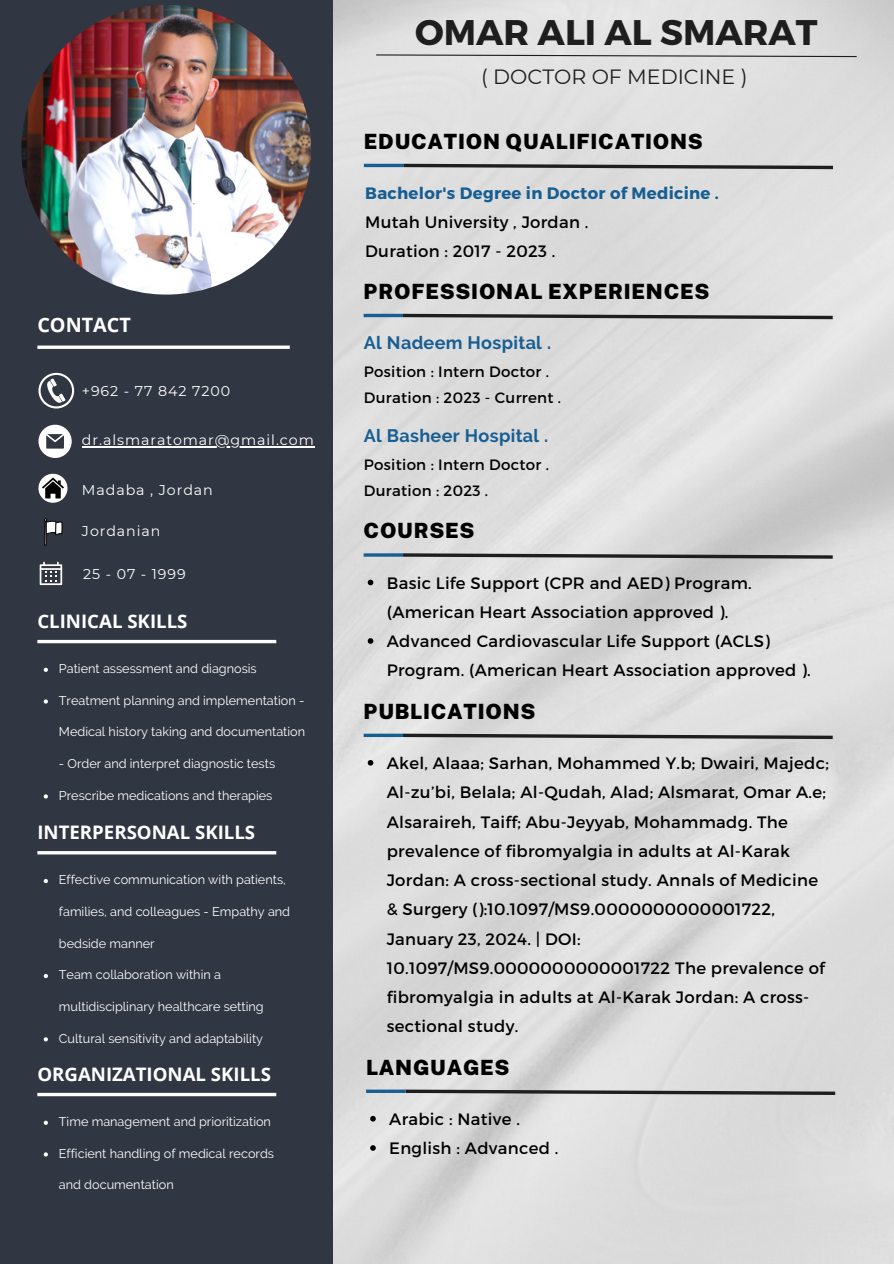
<style>
.page{position:relative;width:894px;height:1264px;background:#fff}
.page>*{position:absolute;margin:0;border:0;box-sizing:border-box;transform-origin:0 0}
.t1{font:700 35.55px "Montserrat";color:#1f1e1e}
.t2{font:900 21px "Public Sans";letter-spacing:.035em;color:#000}
.t3{font:20.55px "Montserrat";color:#1f1e1e}
.t4{font:700 19.8px "Open Sans";color:#fff}
.t5{font:700 18.6px "Open Sans";color:#fff}
.t6{font:700 18px "Raleway";letter-spacing:.02em;color:#175e92}
.t7{font:16.5px/29.2px "Montserrat";letter-spacing:.02em;color:#000}
.t8{font:700 16.5px "Montserrat";letter-spacing:.02em;color:#175e92}
.t9{font:15px/25.8px "Montserrat";letter-spacing:.02em;color:#000}
.t10{font:14.25px "Montserrat";letter-spacing:.065em;color:#fff}
.t11{font:12.6px "Raleway";color:#fff}
</style>
<div class="page">
<img style="left:333px;top:0;width:560px;height:1263px">
<div style="left:0;top:0;width:333px;height:1263px;background:#303642"></div>
<svg style="left:37px;top:345px;width:253px;height:4px"></svg>
<svg style="left:400px;top:162px;width:436px;height:9px;background:#969696"></svg>
<hr style="left:364px;top:164px;width:39px;height:3px;background:#175e92">
<svg style="left:38px;top:373px;width:36px;height:35px"></svg>
<svg style="left:38px;top:425px;width:34px;height:33px"></svg>
<svg style="left:38px;top:474px;width:29px;height:29px"></svg>
<svg style="left:42px;top:477px;width:22px;height:21px"></svg>
<svg style="left:44px;top:518px;width:18px;height:27px"></svg>
<hr style="left:37px;top:640px;width:239px;height:3px;background:#fff">
<svg style="left:399px;top:312px;width:436px;height:9px;background:#969595"></svg>
<hr style="left:363px;top:314px;width:40px;height:3px;background:#175e92">
<svg style="left:40px;top:561px;width:22px;height:24px"></svg>
<svg style="left:399px;top:551px;width:436px;height:9px;background:#939393"></svg>
<hr style="left:363px;top:553px;width:40px;height:3px;background:#175e92">
<img style="left:21px;top:5px;width:290px;height:289px;border-radius:50%">
<svg style="left:375px;top:54px;width:482px;height:4px;background:#aaa"></svg>
<svg style="left:44px;top:667px;width:4px;height:5px"></svg>
<svg style="left:44px;top:699px;width:4px;height:4px"></svg>
<svg style="left:44px;top:794px;width:4px;height:4px"></svg>
<hr style="left:82px;top:446px;width:233px;height:1px;background:#fff">
<svg style="left:367px;top:579px;width:6px;height:6px"></svg>
<svg style="left:367px;top:638px;width:6px;height:6px"></svg>
<svg style="left:399px;top:732px;width:436px;height:8px;background:#8d8d8d"></svg>
<svg style="left:363px;top:733px;width:40px;height:4px"></svg>
<svg style="left:367px;top:760px;width:6px;height:5px"></svg>
<hr style="left:37px;top:851px;width:239px;height:3px;background:#fff">
<svg style="left:44px;top:879px;width:4px;height:4px"></svg>
<svg style="left:44px;top:974px;width:4px;height:4px"></svg>
<svg style="left:44px;top:1037px;width:4px;height:4px"></svg>
<svg style="left:37px;top:1092px;width:239px;height:4px"></svg>
<svg style="left:44px;top:1120px;width:4px;height:4px"></svg>
<svg style="left:44px;top:1152px;width:4px;height:4px"></svg>
<svg style="left:402px;top:1087px;width:436px;height:9px;background:#959595"></svg>
<hr style="left:366px;top:1089px;width:39px;height:3px;background:#175e92">
<svg style="left:370px;top:1115px;width:5px;height:6px"></svg>
<svg style="left:370px;top:1145px;width:5px;height:5px"></svg>
<h6 class="t4" style="left:37px;top:311px;width:95px">CONTACT</h6>
<p class="t10" style="left:82px;top:382px;width:149px">+962 - 77 842 7200</p>
<h4 class="t10" style="left:82px;top:431px;width:233px">dr.alsmaratomar@gmail.com</h4>
<h6 class="t10" style="left:82px;top:481px;width:132px">Madaba , Jordan</h6>
<p class="t10" style="left:82px;top:522px;width:80px">Jordanian</p>
<h4 class="t10" style="left:83px;top:565px;width:104px">25 - 07 - 1999</h4>
<h6 class="t5" style="left:37px;top:608px;width:151px">CLINICAL SKILLS</h6>
<p class="t11" style="left:59px;top:661px;width:199px">Patient assessment and diagnosis</p>
<h6 class="t11" style="left:59px;top:692px;width:247px">Treatment planning and implementation -</h6>
<h6 class="t11" style="left:59px;top:724px;width:248px">Medical history taking and documentation</h6>
<h6 class="t11" style="left:59px;top:756px;width:218px">- Order and interpret diagnostic tests</h6>
<p class="t11" style="left:59px;top:787px;width:215px">Prescribe medications and therapies</p>
<h2 class="t5" style="left:37px;top:819px;width:219px">INTERPERSONAL SKILLS</h2>
<p class="t11" style="left:59px;top:872px;width:228px">Effective communication with patients,</p>
<p class="t11" style="left:59px;top:904px;width:233px">families, and colleagues - Empathy and</p>
<p class="t11" style="left:59px;top:935px;width:97px">bedside manner</p>
<h5 class="t11" style="left:59px;top:967px;width:163px">Team collaboration within a</h5>
<h5 class="t11" style="left:59px;top:999px;width:206px">multidisciplinary healthcare setting</h5>
<p class="t11" style="left:59px;top:1030px;width:206px">Cultural sensitivity and adaptability</p>
<h2 class="t5" style="left:37px;top:1061px;width:235px">ORGANIZATIONAL SKILLS</h2>
<h5 class="t11" style="left:59px;top:1114px;width:213px">Time management and prioritization</h5>
<h5 class="t11" style="left:59px;top:1145px;width:216px">Efficient handling of medical records</h5>
<h5 class="t11" style="left:59px;top:1177px;width:116px">and documentation</h5>
<p class="t1" style="left:415px;top:9px;width:404px">OMAR ALI AL SMARAT</p>
<p class="t3" style="left:481px;top:64px;width:268px">( DOCTOR OF MEDICINE )</p>
<p class="t2" style="left:364px;top:129px;width:340px">EDUCATION QUALIFICATIONS</p>
<p class="t8" style="left:365px;top:182px;width:355px">Bachelor's Degree in Doctor of Medicine .</p>
<p class="t7" style="left:365px;top:206px;width:225px">Mutah University , Jordan .</p>
<p class="t7" style="left:365px;top:236px;width:192px">Duration : 2017 - 2023 .</p>
<h2 class="t2" style="left:363px;top:279px;width:347px">PROFESSIONAL EXPERIENCES</h2>
<h4 class="t6" style="left:364px;top:332px;width:189px">Al Nadeem Hospital .</h4>
<h4 class="t9" style="left:364px;top:358px;width:199px">Position : Intern Doctor .<br>Duration : 2023 - Current .</h4>
<h6 class="t6" style="left:364px;top:425px;width:186px">Al Basheer Hospital .</h6>
<h6 class="t9" style="left:364px;top:451px;width:187px">Position : Intern Doctor .<br>Duration : 2023 .</h6>
<p class="t2" style="left:363px;top:518px;width:112px">COURSES</p>
<p class="t7" style="left:386px;top:567px;width:366px">Basic Life Support (CPR and AED) Program. (American Heart Association approved ).</p>
<p class="t7" style="left:386px;top:626px;width:425px">Advanced Cardiovascular Life Support (ACLS)<br>Program. (American Heart Association approved ).</p>
<h1 class="t2" style="left:363px;top:698px;width:173px">PUBLICATIONS</h1>
<h3 class="t7" style="left:386px;top:747px;width:443px">Akel, Alaaa; Sarhan, Mohammed Y.b; Dwairi, Majedc; Al-zu’bi, Belala; Al-Qudah, Alad; Alsmarat, Omar A.e; Alsaraireh, Taiff; Abu-Jeyyab, Mohammadg. The prevalence of fibromyalgia in adults at Al-Karak Jordan: A cross-sectional study. Annals of Medicine &amp; Surgery ():10.1097/MS9.0000000000001722, January 23, 2024. | DOI:<br>10.1097/MS9.0000000000001722 The prevalence of fibromyalgia in adults at Al-Karak Jordan: A cross&shy;sectional study.</h3>
<h2 class="t2" style="left:366px;top:1054px;width:145px">LANGUAGES</h2>
<p class="t7" style="left:389px;top:1103px;width:132px">Arabic : Native .</p>
<p class="t7" style="left:389px;top:1132px;width:171px">English : Advanced .</p>
</div>
